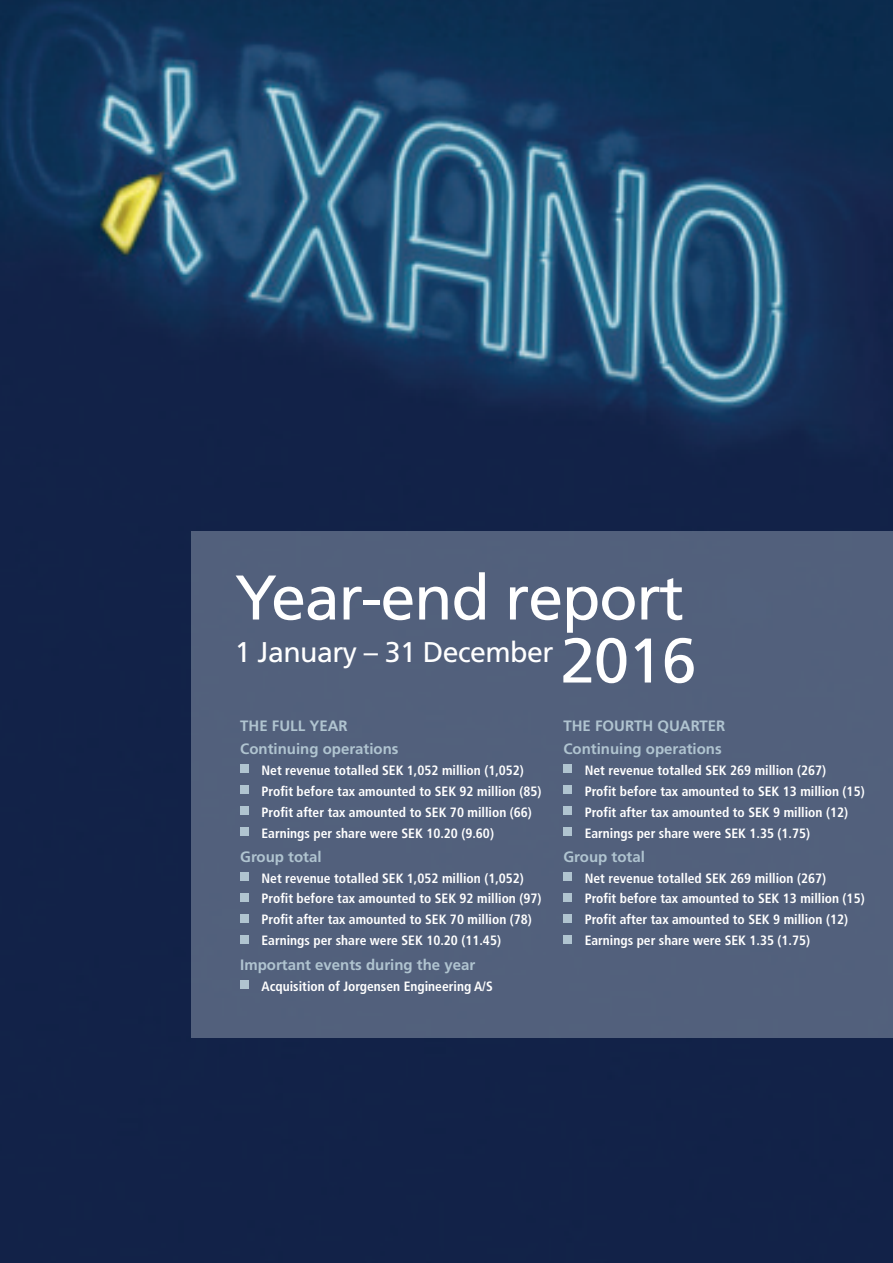
<style>
.page{position:relative;width:893px;height:1263px;background:#fff}
.page>*{position:absolute;margin:0;border:0;box-sizing:border-box;transform-origin:0 0}
.t1{font:63px "Frutiger";letter-spacing:-.02em;color:#fff}
.t2{font:28.5px "Frutiger";letter-spacing:-.02em;color:#fff}
.t3{font:700 15px/23.5px "Frutiger";color:#b0c4d0}
.t4{font:700 condensed 13.5px/20.7px "Frutiger";color:#fff}
.s1{font-size:63px}
</style>
<div class="page">
<img style="left:0;top:0;width:893px;height:1263px">
<div style="left:191px;top:531px;width:702px;height:506px;background:#52607c"></div>
<div style="left:240px;top:764px;width:9px;height:8px;background:#b0c4d0"></div>
<div style="left:240px;top:785px;width:9px;height:8px;background:#b0c4d0"></div>
<div style="left:240px;top:806px;width:9px;height:8px;background:#b0c4d0"></div>
<div style="left:240px;top:827px;width:9px;height:8px;background:#b0c4d0"></div>
<div style="left:563px;top:764px;width:9px;height:8px;background:#b0c4d0"></div>
<div style="left:563px;top:785px;width:9px;height:8px;background:#b0c4d0"></div>
<div style="left:563px;top:806px;width:9px;height:8px;background:#b0c4d0"></div>
<div style="left:563px;top:827px;width:9px;height:8px;background:#b0c4d0"></div>
<div style="left:240px;top:872px;width:9px;height:9px;background:#b0c4d0"></div>
<div style="left:240px;top:893px;width:9px;height:9px;background:#b0c4d0"></div>
<div style="left:240px;top:914px;width:9px;height:9px;background:#b0c4d0"></div>
<div style="left:240px;top:935px;width:9px;height:9px;background:#b0c4d0"></div>
<div style="left:563px;top:872px;width:9px;height:9px;background:#b0c4d0"></div>
<div style="left:563px;top:893px;width:9px;height:9px;background:#b0c4d0"></div>
<div style="left:563px;top:914px;width:9px;height:9px;background:#b0c4d0"></div>
<div style="left:563px;top:935px;width:9px;height:9px;background:#b0c4d0"></div>
<div style="left:240px;top:981px;width:9px;height:8px;background:#b0c4d0"></div>
<h1 class="t1" style="left:235px;top:561px;width:451px">Year-end report</h1>
<h2 class="t2" style="left:235px;top:635px;width:463px">1 January – 31 December <span class="s1">2016</span></h2>
<p class="t3" style="left:240px;top:714px;width:160px">THE FULL YEAR<br>Continuing operations</p>
<p class="t4" style="left:261px;top:760px;width:281px">Net revenue totalled SEK 1,052 million (1,052)<br>Profit before tax amounted to SEK 92 million (85)<br>Profit after tax amounted to SEK 70 million (66)<br>Earnings per share were SEK 10.20 (9.60)</p>
<p class="t3" style="left:240px;top:845px;width:83px">Group total</p>
<p class="t4" style="left:261px;top:867px;width:281px">Net revenue totalled SEK 1,052 million (1,052)<br>Profit before tax amounted to SEK 92 million (97)<br>Profit after tax amounted to SEK 70 million (78)<br>Earnings per share were SEK 10.20 (11.45)</p>
<p class="t3" style="left:240px;top:953px;width:237px">Important events during the year</p>
<p class="t4" style="left:261px;top:976px;width:233px">Acquisition of Jorgensen Engineering A/S</p>
<p class="t3" style="left:563px;top:714px;width:163px">THE FOURTH QUARTER<br>Continuing operations</p>
<p class="t4" style="left:585px;top:760px;width:281px">Net revenue totalled SEK 269 million (267)<br>Profit before tax amounted to SEK 13 million (15)<br>Profit after tax amounted to SEK 9 million (12)<br>Earnings per share were SEK 1.35 (1.75)</p>
<p class="t3" style="left:563px;top:845px;width:83px">Group total</p>
<p class="t4" style="left:585px;top:867px;width:281px">Net revenue totalled SEK 269 million (267)<br>Profit before tax amounted to SEK 13 million (15)<br>Profit after tax amounted to SEK 9 million (12)<br>Earnings per share were SEK 1.35 (1.75)</p>
</div>
